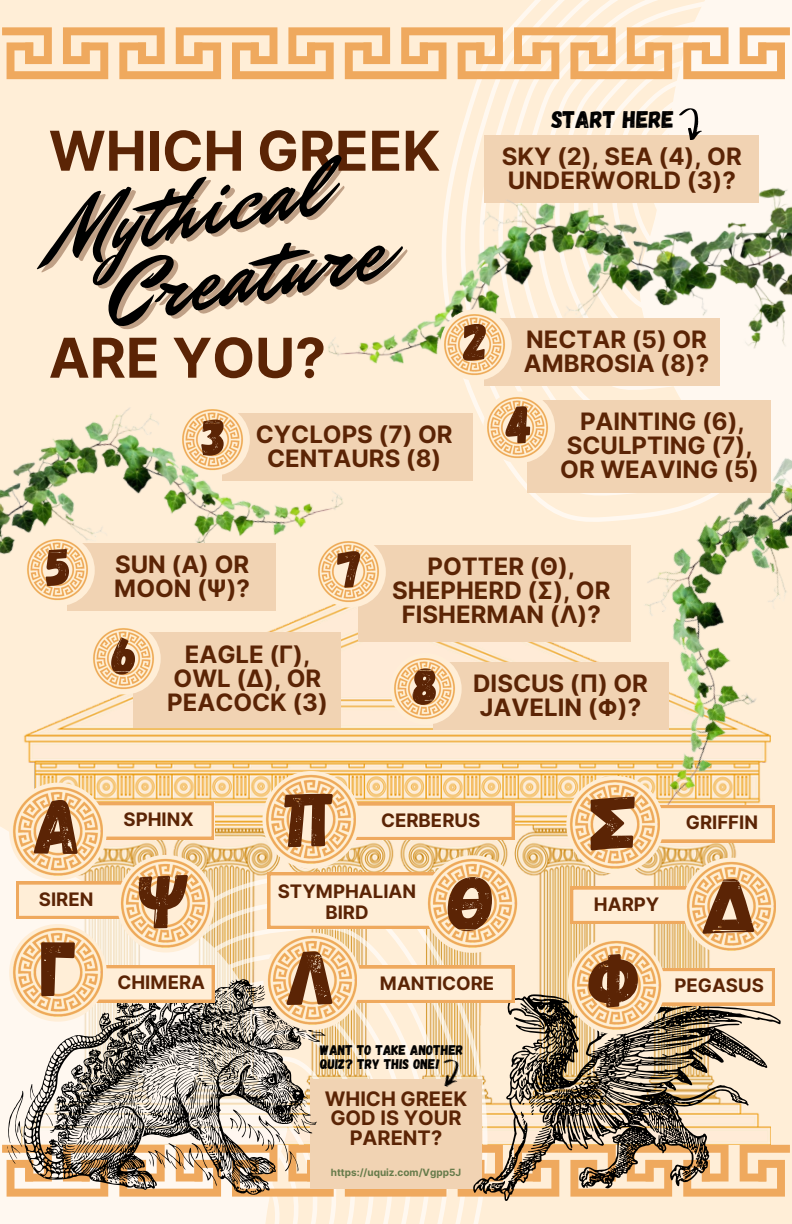
<style>
.page{position:relative;width:792px;height:1224px;background:#ffeed7}
.page>*{position:absolute;margin:0;border:0;box-sizing:border-box;transform-origin:0 0}
.t1{font:88.6px/73.6px "Mr Dafoe";color:#000;text-align:center}
.t2{font:78px "Gagalin";color:#5b2405}
.t3{font:700 55px "Inter";color:#5b2405}
.t4{font:52.8px "Gagalin";color:#5b2405}
.t5{font:700 24px/24px "Inter";color:#5b2405;text-align:center}
.t6{font:24px "Gagalin";color:#000}
.t7{font:700 20px/19.6px "Inter";color:#5b2405;text-align:center}
.t8{font:700 18.6px/21px "Inter";color:#5b2405;text-align:center}
.t9{font:14px/14px "Gagalin";color:#000}
.t10{font:700 10px "Inter";color:#667b4a}
</style>
<div class="page">
<img style="left:24px;top:632px;width:746px;height:362px">
<img style="left:0;top:408px;width:356px;height:234px">
<img style="left:531px;top:545px;width:256px;height:294px">
<svg style="left:0;top:805px;width:296px;height:65px"></svg>
<svg style="left:0;top:897px;width:476px;height:327px"></svg>
<svg style="left:9px;top:923px;width:448px;height:130px"></svg>
<svg style="left:103px;top:950px;width:334px;height:103px"></svg>
<svg style="left:325px;top:1003px;width:73px;height:50px"></svg>
<svg style="left:325px;top:1029px;width:54px;height:24px"></svg>
<img style="left:633px;top:523px;width:159px;height:65px">
<svg style="left:442px;top:79px;width:350px;height:444px"></svg>
<svg style="left:453px;top:79px;width:339px;height:418px"></svg>
<svg style="left:473px;top:79px;width:319px;height:391px"></svg>
<svg style="left:512px;top:5px;width:280px;height:412px"></svg>
<svg style="left:531px;top:0;width:261px;height:391px"></svg>
<svg style="left:551px;top:10px;width:241px;height:126px"></svg>
<svg style="left:590px;top:49px;width:202px;height:123px"></svg>
<svg style="left:609px;top:79px;width:181px;height:93px;fill:#fff8f0"></svg>
<svg style="left:628px;top:87px;width:144px;height:85px"></svg>
<svg style="left:2px;top:27px;width:788px;height:52px"></svg>
<svg style="left:8px;top:978px;width:317px;height:75px;background:#9e988e"></svg>
<svg style="left:473px;top:994px;width:308px;height:59px"></svg>
<svg style="left:2px;top:1053px;width:788px;height:171px"></svg>
<svg style="left:103px;top:965px;width:111px;height:38px"></svg>
<div style="left:9px;top:924px;width:98px;height:98px;background:#ffeed7;border-radius:50%"></div>
<img style="left:13px;top:928px;width:90px;height:90px">
<svg style="left:103px;top:802px;width:111px;height:38px"></svg>
<div style="left:9px;top:783px;width:98px;height:97px;background:#ffeed7;border-radius:50%"></div>
<img style="left:13px;top:786px;width:90px;height:90px">
<svg style="left:16px;top:882px;width:104px;height:37px"></svg>
<div style="left:117px;top:855px;width:98px;height:98px;background:#ffeed7;border-radius:50%"></div>
<img style="left:120px;top:858px;width:90px;height:90px">
<svg style="left:661px;top:968px;width:114px;height:48px"></svg>
<div style="left:568px;top:937px;width:97px;height:98px;background:#ffeed7;border-radius:50%"></div>
<img style="left:571px;top:940px;width:90px;height:90px">
<svg style="left:570px;top:887px;width:116px;height:37px"></svg>
<div style="left:682px;top:858px;width:98px;height:97px;background:#ffeed7;border-radius:50%"></div>
<img style="left:686px;top:861px;width:90px;height:90px">
<svg style="left:660px;top:805px;width:114px;height:37px"></svg>
<div style="left:566px;top:776px;width:98px;height:97px;background:#ffeed7;border-radius:50%"></div>
<img style="left:570px;top:779px;width:90px;height:90px">
<svg style="left:357px;top:966px;width:158px;height:37px"></svg>
<div style="left:263px;top:933px;width:98px;height:97px;background:#ffeed7;border-radius:50%"></div>
<img style="left:267px;top:936px;width:90px;height:90px">
<svg style="left:356px;top:803px;width:159px;height:37px"></svg>
<div style="left:262px;top:771px;width:98px;height:98px;background:#ffeed7;border-radius:50%"></div>
<img style="left:266px;top:775px;width:90px;height:90px">
<svg style="left:268px;top:872px;width:159px;height:57px"></svg>
<div style="left:424px;top:855px;width:97px;height:98px;background:#ffeed7;border-radius:50%"></div>
<img style="left:427px;top:859px;width:90px;height:90px">
<div style="left:434px;top:662px;width:235px;height:68px;background:#f1d3b3"></div>
<div style="left:390px;top:653px;width:72px;height:72px;background:#ffeed7;border-radius:50%"></div>
<img style="left:394px;top:658px;width:61px;height:62px">
<div style="left:67px;top:543px;width:208px;height:68px;background:#f1d3b3"></div>
<div style="left:23px;top:534px;width:72px;height:72px;background:#ffeed7;border-radius:50%"></div>
<img style="left:27px;top:539px;width:61px;height:62px">
<div style="left:527px;top:400px;width:243px;height:93px;background:#f1d3b3"></div>
<div style="left:483px;top:391px;width:72px;height:72px;background:#ffeed7;border-radius:50%"></div>
<img style="left:487px;top:397px;width:62px;height:61px">
<div style="left:222px;top:413px;width:250px;height:67px;background:#f1d3b3"></div>
<div style="left:178px;top:404px;width:72px;height:72px;background:#ffeed7;border-radius:50%"></div>
<img style="left:182px;top:409px;width:62px;height:62px">
<div style="left:484px;top:136px;width:275px;height:67px;background:#f1d3b3"></div>
<div style="left:133px;top:632px;width:207px;height:96px;background:#f1d3b3"></div>
<div style="left:89px;top:623px;width:72px;height:71px;background:#ffeed7;border-radius:50%"></div>
<img style="left:93px;top:628px;width:61px;height:61px">
<div style="left:358px;top:545px;width:272px;height:96px;background:#f1d3b3"></div>
<div style="left:314px;top:536px;width:72px;height:72px;background:#ffeed7;border-radius:50%"></div>
<img style="left:318px;top:541px;width:62px;height:62px">
<img style="left:328px;top:172px;width:464px;height:214px">
<div style="left:484px;top:318px;width:235px;height:67px;background:#f1d3b3"></div>
<div style="left:440px;top:309px;width:72px;height:72px;background:#ffeed7;border-radius:50%"></div>
<img style="left:444px;top:314px;width:61px;height:62px">
<img style="left:679px;top:109px;width:23px;height:31px">
<img style="left:436px;top:1057px;width:28px;height:32px">
<p class="t3" style="left:49px;top:118px;width:393px">WHICH GREEK</p>
<h3 class="t1" style="left:44px;top:199px;width:327px;rotate:-10deg">Mythical<br>Creature</h3>
<h3 class="t3" style="left:49px;top:325px;width:279px">ARE YOU?</h3>
<p class="t4" style="left:463px;top:308px;width:27px">2</p>
<p class="t4" style="left:202px;top:403px;width:26px">3</p>
<h1 class="t5" style="left:256px;top:422px;width:198px">CYCLOPS (7) OR</h1>
<h1 class="t5" style="left:267px;top:446px;width:176px">CENTAURS (8)</h1>
<p class="t6" style="left:551px;top:104px;width:124px">START HERE</p>
<p class="t5" style="left:502px;top:145px;width:241px;text-align:left">SKY (2), SEA (4), OR<br>UNDERWORLD (3)?</p>
<p class="t5" style="left:526px;top:327px;width:182px">NECTAR (5) OR</p>
<p class="t5" style="left:524px;top:351px;width:187px">AMBROSIA (8)?</p>
<h2 class="t4" style="left:506px;top:390px;width:28px">4</h2>
<h2 class="t5" style="left:560px;top:409px;width:200px">PAINTING (6),<br>SCULPTING (7),<br>OR WEAVING (5)</h2>
<p class="t4" style="left:46px;top:533px;width:27px">5</p>
<h3 class="t5" style="left:115px;top:552px;width:136px">SUN (Α) OR</h3>
<h3 class="t5" style="left:114px;top:576px;width:137px">MOON (Ψ)?</h3>
<p class="t4" style="left:338px;top:535px;width:26px">7</p>
<h3 class="t4" style="left:112px;top:621px;width:28px">6</h3>
<p class="t5" style="left:167px;top:642px;width:162px">EAGLE (Γ),<br>OWL (Δ), OR<br>PEACOCK (3)</p>
<p class="t5" style="left:392px;top:554px;width:220px">POTTER (Θ),<br>SHEPHERD (Σ), OR<br>FISHERMAN (Λ)?</p>
<p class="t4" style="left:413px;top:652px;width:27px">8</p>
<p class="t5" style="left:473px;top:671px;width:176px">DISCUS (Π) OR</p>
<p class="t5" style="left:480px;top:695px;width:163px">JAVELIN (Φ)?</p>
<p class="t2" style="left:34px;top:776px;width:48px">Α</p>
<h3 class="t8" style="left:39px;top:889px;width:56px">SIREN</h3>
<p class="t2" style="left:42px;top:918px;width:37px">Γ</p>
<p class="t8" style="left:124px;top:809px;width:72px">SPHINX</p>
<h3 class="t2" style="left:139px;top:850px;width:54px">Ψ</h3>
<p class="t8" style="left:117px;top:972px;width:89px">CHIMERA</p>
<h5 class="t2" style="left:285px;top:769px;width:53px">Π</h5>
<p class="t8" style="left:381px;top:810px;width:101px">CERBERUS</p>
<p class="t2" style="left:448px;top:853px;width:49px">Θ</p>
<h5 class="t8" style="left:278px;top:881px;width:140px">STYMPHALIAN<br>BIRD</h5>
<p class="t2" style="left:287px;top:927px;width:51px">Λ</p>
<p class="t8" style="left:380px;top:973px;width:116px">MANTICORE</p>
<p class="t9" style="left:320px;top:1042px;width:145px">WANT TO TAKE ANOTHER<br>QUIZ? TRY THIS ONE!</p>
<p class="t7" style="left:325px;top:1089px;width:144px">WHICH GREEK<br>GOD IS YOUR<br>PARENT?</p>
<h4 class="t10" style="left:331px;top:1167px;width:132px">https://uquiz.com/Vgpp5J</h4>
<h3 class="t2" style="left:591px;top:772px;width:48px">Σ</h3>
<p class="t8" style="left:594px;top:894px;width:67px">HARPY</p>
<p class="t2" style="left:589px;top:929px;width:56px">Φ</p>
<h3 class="t8" style="left:686px;top:812px;width:74px">GRIFFIN</h3>
<p class="t2" style="left:703px;top:855px;width:57px">Δ</p>
<p class="t8" style="left:674px;top:975px;width:91px">PEGASUS</p>
</div>
